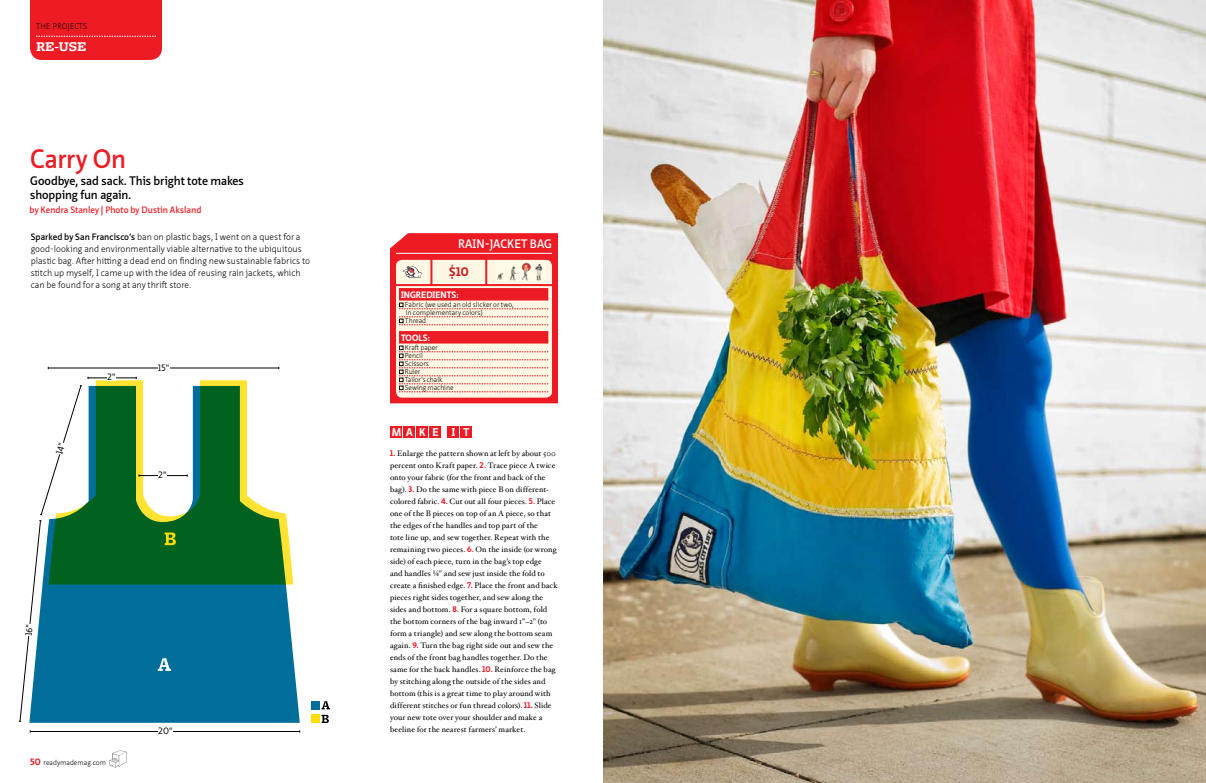
<style>
.page{position:relative;width:1206px;height:783px;background:#fff}
.page>*{position:absolute;margin:0;border:0;box-sizing:border-box;transform-origin:0 0}
.t1{font:600 26px "Neue Sans Pro";letter-spacing:-.005em;color:#ed1c24}
.t2{font:700 14px "Freight Micro";color:#fff}
.t3{font:600 12px/14px "Neue Sans Pro";letter-spacing:-.01em;color:#000}
.t4{font:600 12px "Neue Sans Pro";color:#fff}
.t5{font:700 12px "Neue Sans Pro";color:#c8161d}
.t6{font:700 11px "Neue Sans Pro";color:#fff}
.t7{font:100 10px "Neue Sans Pro";letter-spacing:-.02em;color:#000}
.t8{font:600 10px "Neue Sans Pro";letter-spacing:-.02em;color:#000}
.t9{font:300 9px/12px "Neue Sans Pro";color:#000}
.t10{font:600 9px "Neue Sans Pro";letter-spacing:.005em;color:#ed1c24}
.t11{font:700 9px "Neue Sans Pro";color:#fff}
.t12{font:9px "Neue Sans Pro";color:#000}
.t13{font:8px/12px "Hoefler Text";letter-spacing:.01em;color:#000}
.t14{font:300 7px/8px "Neue Sans Pro";color:#000}
.s1{font-weight:600}
.s2{font-weight:700;font-size:9px;color:#ed1c24}
.s3{font-family:"Neue Sans Pro";font-weight:700;color:#ed1c24}
</style>
<div class="page">
<div style="left:30px;top:0;width:132px;height:60px;background:#ed1c24"></div>
<svg style="left:390px;top:233px;width:168px;height:170px;background:#f49992"></svg>
<img style="left:520px;top:262px;width:12px;height:19px">
<div style="left:29px;top:583px;width:271px;height:140px;background:#006e9a"></div>
<svg style="left:83px;top:380px;width:210px;height:205px;fill:#00621e"></svg>
<svg style="left:165px;top:533px;width:11px;height:12px"></svg>
<svg style="left:158px;top:658px;width:13px;height:13px"></svg>
<hr style="left:30px;top:731px;width:270px;height:1px;background:#000">
<div style="left:158px;top:728px;width:14px;height:8px;background:#fff"></div>
<hr style="left:88px;top:378px;width:48px;height:1px;background:#000">
<div style="left:107px;top:374px;width:9px;height:7px;background:#fff"></div>
<hr style="left:48px;top:368px;width:231px;height:1px;background:#000">
<div style="left:158px;top:364px;width:11px;height:9px;background:#fff"></div>
<hr style="left:139px;top:475px;width:48px;height:1px;background:#000">
<div style="left:158px;top:471px;width:9px;height:7px;background:#fff"></div>
<div style="left:311px;top:715px;width:8px;height:8px;background:#fd0"></div>
<div style="left:311px;top:701px;width:8px;height:8px;background:#006e9a"></div>
<svg style="left:322px;top:701px;width:8px;height:8px"></svg>
<svg style="left:322px;top:715px;width:7px;height:8px"></svg>
<div style="left:390px;top:426px;width:12px;height:12px;background:#ed1c24"></div>
<div style="left:404px;top:426px;width:12px;height:12px;background:#ed1c24"></div>
<div style="left:416px;top:426px;width:12px;height:12px;background:#ed1c24"></div>
<div style="left:430px;top:426px;width:12px;height:12px;background:#ed1c24"></div>
<div style="left:448px;top:426px;width:12px;height:12px;background:#ed1c24"></div>
<div style="left:460px;top:426px;width:12px;height:12px;background:#ed1c24"></div>
<svg style="left:109px;top:750px;width:17px;height:18px"></svg>
<img style="left:603px;top:0;width:603px;height:783px">
<svg style="left:19px;top:385px;width:64px;height:337px"></svg>
<p class="t8" style="left:34px;top:17px;width:36px">REVIEW</p>
<h2 class="t2" style="left:36px;top:38px;width:52px">rE-USE</h2>
<p class="t7" style="left:36px;top:20px;width:53px">the projects</p>
<h1 class="t1" style="left:30px;top:142px;width:97px">Carry On</h1>
<h3 class="t3" style="left:30px;top:174px;width:215px">Goodbye, sad sack. This bright tote makes shopping fun again.</h3>
<p class="t10" style="left:30px;top:204px;width:173px">by Kendra Stanley | Photo by Dustin Aksland</p>
<p class="t9" style="left:31px;top:231px;width:281px"><span class="s1">Sparked by San Francisco’s</span> ban on plastic bags, I went on a quest for a good-looking and environmentally viable alternative to the ubiquitous plastic bag. After hitting a dead end on finding new sustainable fabrics to stitch up myself, I came up with the idea of reusing rain jackets, which can be found for a song at any thrift store.</p>
<p class="t12" style="left:107px;top:372px;width:10px">2"</p>
<p class="t12" style="left:158px;top:362px;width:13px">15"</p>
<p class="t12" style="left:158px;top:469px;width:10px">2"</p>
<p class="t14" style="left:30px;top:759px;width:77px"><span class="s2">50</span> readymademag.com</p>
<p class="t12" style="left:158px;top:726px;width:16px">20"</p>
<h3 class="t4" style="left:458px;top:236px;width:43px">Rain-jacket</h3>
<h3 class="t4" style="left:530px;top:236px;width:24px">BAG</h3>
<h3 class="t5" style="left:449px;top:264px;width:21px">$10</h3>
<p class="t11" style="left:401px;top:289px;width:59px">INGREDIENTS:</p>
<p class="t14" style="left:405px;top:301px;width:111px">Fabric (we used an old slicker or two, in complementary colors)<br>Thread</p>
<p class="t11" style="left:401px;top:332px;width:31px">TOOLS:</p>
<p class="t14" style="left:405px;top:344px;width:50px">Kraft paper<br>Pencil<br>Scissors<br>Ruler<br>Tailor’s chalk<br>Sewing machine</p>
<h3 class="t6" style="left:392px;top:425px;width:79px">MAKE I T</h3>
<p class="t13" style="left:390px;top:448px;width:169px"><span class="s3">1.</span> Enlarge the pattern shown at left by about 500 percent onto Kraft paper. <span class="s3">2.</span> Trace piece A twice onto your fabric (for the front and back of the bag). <span class="s3">3.</span> Do the same with piece B on different&shy;colored fabric. <span class="s3">4.</span> Cut out all four pieces. <span class="s3">5.</span> Place one of the B pieces on top of an A piece, so that the edges of the handles and top part of the<br>tote line up, and sew together. Repeat with the remaining two pieces. <span class="s3">6.</span> On the inside (or wrong side) of each piece, turn in the bag’s top edge<br>and handles ¼" and sew just inside the fold to create a finished edge. <span class="s3">7.</span> Place the front and back pieces right sides together, and sew along the sides and bottom. <span class="s3">8.</span> For a square bottom, fold the bottom corners of the bag inward 1"–2" (to form a triangle) and sew along the bottom seam again. <span class="s3">9.</span> Turn the bag right side out and sew the ends of the front bag handles together. Do the same for the back handles. <span class="s3">10.</span> Reinforce the bag by stitching along the outside of the sides and bottom (this is a great time to play around with different stitches or fun thread colors). <span class="s3">11.</span> Slide your new tote over your shoulder and make a beeline for the nearest farmers’ market.</p>
</div>
